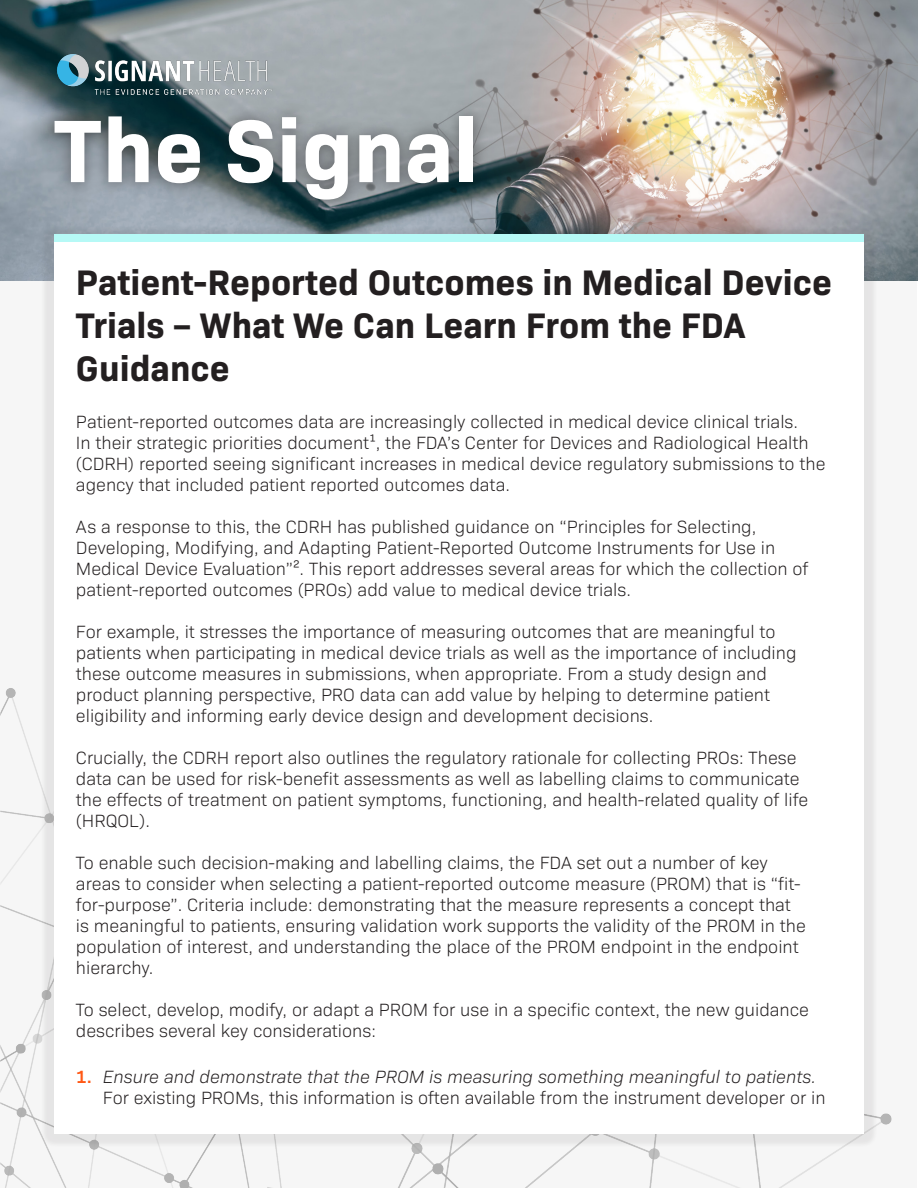
<style>
.page{position:relative;width:918px;height:1188px;background:#fff}
.page>*{position:absolute;margin:0;border:0;box-sizing:border-box;transform-origin:0 0}
.t1{font:700 90px "Bio Sans";color:#fff}
.t2{font:700 36px/43.2px "Bio Sans";color:#231f20}
.t3{font:300 18px/21px "Bio Sans";color:#231f20}
.s1{font-weight:600;color:#ff5815}
.s2{font-style:italic}
</style>
<div class="page">
<div style="left:0;top:269px;width:916px;height:919px;background:#f6f6f6"></div>
<img style="left:1px;top:688px;width:891px;height:500px">
<img style="left:0;top:0;width:918px;height:281px">
<div style="left:40px;top:101px;width:448px;height:114px;background:#231f20;opacity:.52"></div>
<img style="left:54px;top:54px;width:219px;height:41px">
<div style="left:40px;top:226px;width:838px;height:922px;background:#231f20;opacity:.08"></div>
<div style="left:54px;top:240px;width:810px;height:894px;background:#fff"></div>
<div style="left:54px;top:234px;width:810px;height:8px;background:#b6f9f6"></div>
<p class="t1" style="left:54px;top:82px;width:426px">The Signal</p>
<p class="t2" style="left:76px;top:258px;width:757px">Patient-Reported Outcomes in Medical Device<br>Trials – What We Can Learn From the FDA<br>Guidance</p>
<p class="t3" style="left:76px;top:410px;width:751px">Patient-reported outcomes data are increasingly collected in medical device clinical trials.<br>In their strategic priorities document¹, the FDA’s Center for Devices and Radiological Health (CDRH) reported seeing significant increases in medical device regulatory submissions to the agency that included patient reported outcomes data.</p>
<p class="t3" style="left:76px;top:515px;width:734px">As a response to this, the CDRH has published guidance on “Principles for Selecting, Developing, Modifying, and Adapting Patient-Reported Outcome Instruments for Use in Medical Device Evaluation”². This report addresses several areas for which the collection of patient-reported outcomes (PROs) add value to medical device trials.</p>
<p class="t3" style="left:76px;top:620px;width:722px">For example, it stresses the importance of measuring outcomes that are meaningful to patients when participating in medical device trials as well as the importance of including these outcome measures in submissions, when appropriate. From a study design and product planning perspective, PRO data can add value by helping to determine patient eligibility and informing early device design and development decisions.</p>
<p class="t3" style="left:76px;top:746px;width:734px">Crucially, the CDRH report also outlines the regulatory rationale for collecting PROs: These data can be used for risk-benefit assessments as well as labelling claims to communicate the effects of treatment on patient symptoms, functioning, and health-related quality of life (HRQOL).</p>
<p class="t3" style="left:76px;top:851px;width:731px">To enable such decision-making and labelling claims, the FDA set out a number of key areas to consider when selecting a patient-reported outcome measure (PROM) that is “fit&shy;for-purpose”. Criteria include: demonstrating that the measure represents a concept that is meaningful to patients, ensuring validation work supports the validity of the PROM in the population of interest, and understanding the place of the PROM endpoint in the endpoint hierarchy.</p>
<p class="t3" style="left:76px;top:998px;width:735px">To select, develop, modify, or adapt a PROM for use in a specific context, the new guidance describes several key considerations:</p>
<p class="t3" style="left:103px;top:1064px;width:724px;text-indent:-27px"><span class="s1">1.</span> <span class="s2">Ensure and demonstrate that the PROM is measuring something meaningful to patients.<br></span>For existing PROMs, this information is often available from the instrument developer or in</p>
</div>
